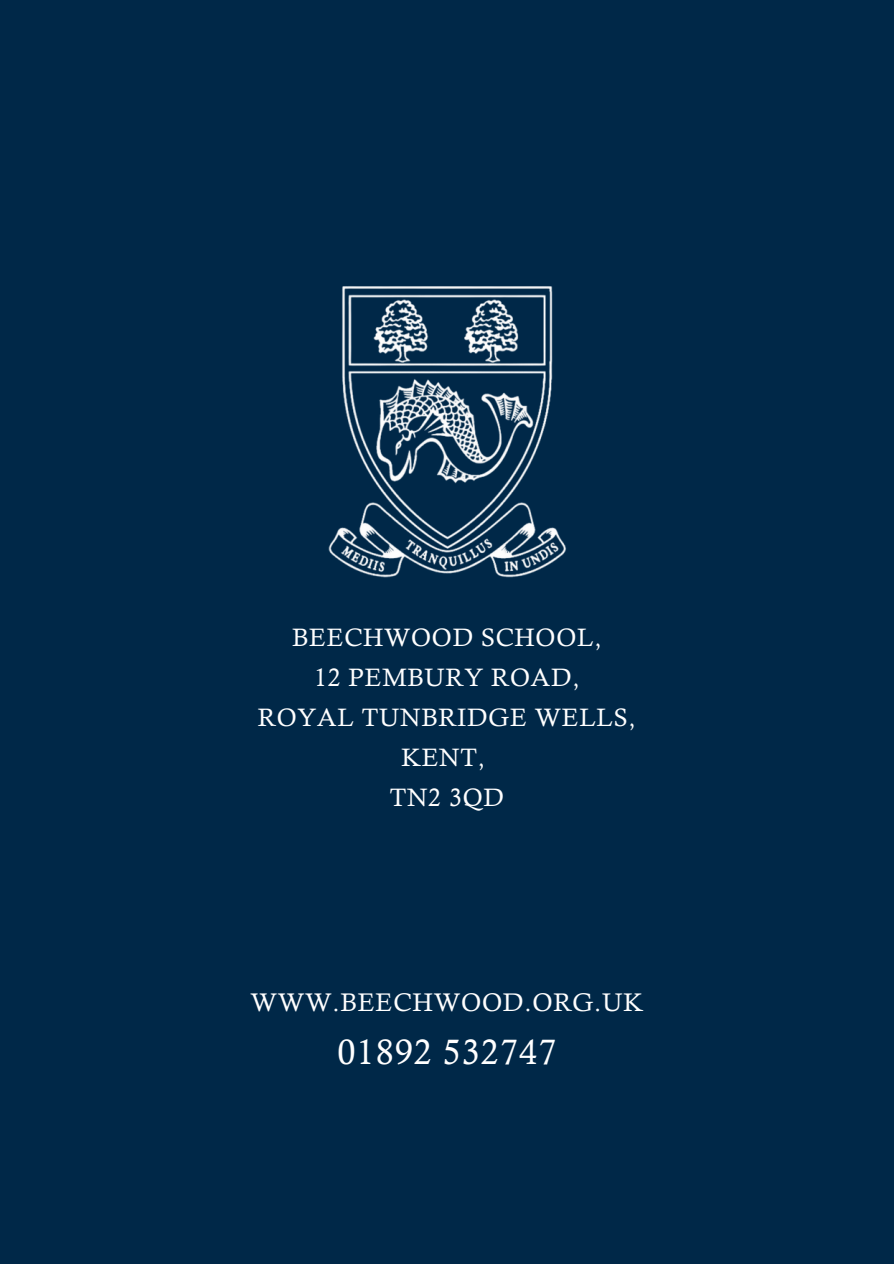
<style>
.page{position:relative;width:894px;height:1264px;background:#fff}
.page>*{position:absolute;margin:0;border:0;box-sizing:border-box;transform-origin:0 0}
.t1{font:35.25px "Calisto";letter-spacing:.03em;color:#fff}
.t2{font:25.5px "Calisto";letter-spacing:.03em;color:#fff}
.t3{font:25.2px "Calisto";letter-spacing:.03em;color:#fff}
</style>
<div class="page">
<div style="left:0;top:0;width:893px;height:1263px;background:#002848"></div>
<img style="left:328px;top:286px;width:239px;height:292px">
<p class="t3" style="left:292px;top:623px;width:310px">BEECHWOOD SCHOOL,</p>
<p class="t3" style="left:314px;top:663px;width:266px">12 PEMBURY ROAD,</p>
<p class="t3" style="left:258px;top:703px;width:379px">ROYAL TUNBRIDGE WELLS,</p>
<p class="t3" style="left:401px;top:743px;width:85px">KENT,</p>
<h1 class="t3" style="left:389px;top:783px;width:116px">TN2 3QD</h1>
<p class="t2" style="left:250px;top:987px;width:394px">WWW.BEECHWOOD.ORG.UK</p>
<p class="t1" style="left:337px;top:1031px;width:220px">01892 532747</p>
</div>
